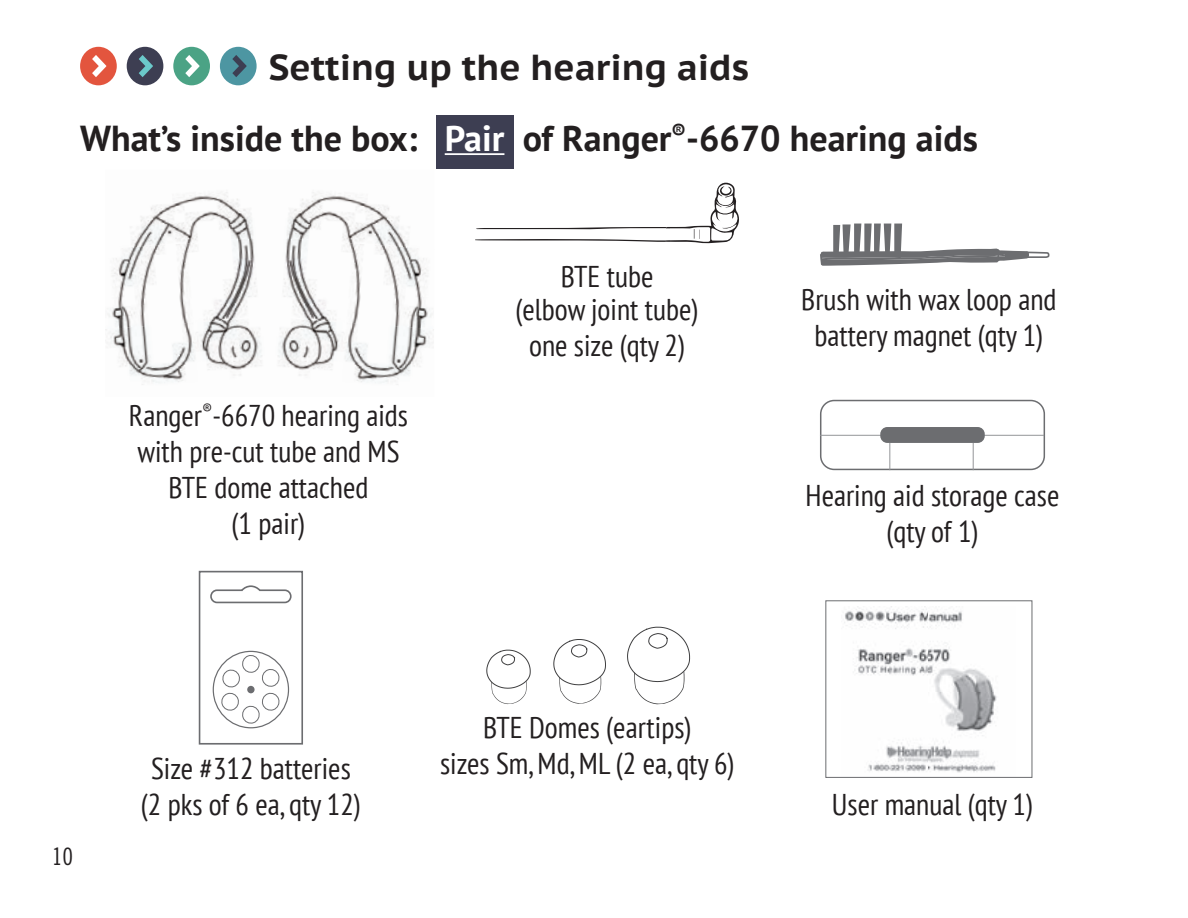
<style>
.page{position:relative;width:1188px;height:918px;background:#fff}
.page>*{position:absolute;margin:0;border:0;box-sizing:border-box;transform-origin:0 0}
.t1{font:700 36px "PT Sans";color:#231f20}
.t2{font:700 36px "PT Sans Caption";color:#231f20}
.t3{font:condensed 30px/36px "PT Sans";color:#231f20;text-align:center}
.t4{font:24px "Trade Gothic LT Std Cn 18";color:#231f20}
.s1{color:#fff}
</style>
<div class="page">
<div style="left:436px;top:115px;width:78px;height:53px;background:#3d3e52"></div>
<hr style="left:445px;top:153px;width:59px;height:2px;background:#fff">
<div style="left:820px;top:400px;width:225px;height:70px;border:2px solid #6c6d70;border-radius:14px"></div>
<svg style="left:889px;top:443px;width:1px;height:27px"></svg>
<svg style="left:973px;top:443px;width:1px;height:27px"></svg>
<hr style="left:820px;top:435px;width:224px;height:1px;background:#939598">
<div style="left:880px;top:427px;width:105px;height:16px;background:#6c6d70;border-radius:7px"></div>
<img style="left:844px;top:608px;width:153px;height:165px">
<svg style="left:199px;top:571px;width:104px;height:174px"></svg>
<svg style="left:820px;top:224px;width:229px;height:42px"></svg>
<svg style="left:475px;top:183px;width:264px;height:61px"></svg>
<svg style="left:486px;top:649px;width:45px;height:55px"></svg>
<svg style="left:553px;top:639px;width:53px;height:65px"></svg>
<svg style="left:627px;top:626px;width:64px;height:79px"></svg>
<div style="left:80px;top:47px;width:37px;height:38px;background:#e3553e;border-radius:50%"></div>
<svg style="left:92px;top:55px;width:14px;height:22px"></svg>
<div style="left:127px;top:47px;width:36px;height:38px;background:#3d3e52;border-radius:50%"></div>
<svg style="left:139px;top:55px;width:14px;height:22px"></svg>
<div style="left:173px;top:47px;width:37px;height:38px;background:#4ba385;border-radius:50%"></div>
<svg style="left:185px;top:55px;width:15px;height:22px"></svg>
<div style="left:220px;top:47px;width:37px;height:38px;background:#4d96a2;border-radius:50%"></div>
<svg style="left:232px;top:55px;width:15px;height:22px"></svg>
<img style="left:130px;top:192px;width:280px;height:45px">
<img style="left:107px;top:237px;width:326px;height:80px">
<img style="left:105px;top:317px;width:329px;height:68px">
<p class="t2" style="left:269px;top:43px;width:482px">Setting up the hearing aids</p>
<p class="t1" style="left:80px;top:115px;width:899px">What’s inside the box: <span class="s1">Pair</span> of Ranger<sup>®</sup>-6670 hearing aids</p>
<p class="t3" style="left:129px;top:397px;width:281px">Ranger<sup>®</sup>-6670 hearing aids with pre-cut tube and MS<br>BTE dome attached<br>(1 pair)</p>
<p class="t3" style="left:516px;top:259px;width:184px;line-height:33px">BTE tube<br>(elbow joint tube)</p>
<p class="t3" style="left:529px;top:327px;width:158px">one size (qty 2)</p>
<p class="t3" style="left:801px;top:280px;width:257px">Brush with wax loop and battery magnet (qty 1)</p>
<p class="t3" style="left:806px;top:477px;width:255px">Hearing aid storage case (qty of 1)</p>
<p class="t4" style="left:52px;top:843px;width:23px">10</p>
<p class="t3" style="left:141px;top:750px;width:222px">Size #312 batteries (2 pks of 6 ea, qty 12)</p>
<p class="t3" style="left:440px;top:709px;width:296px">BTE Domes (eartips)<br>sizes Sm, Md, ML (2 ea, qty 6)</p>
<p class="t3" style="left:832px;top:786px;width:203px">User manual (qty 1)</p>
</div>
